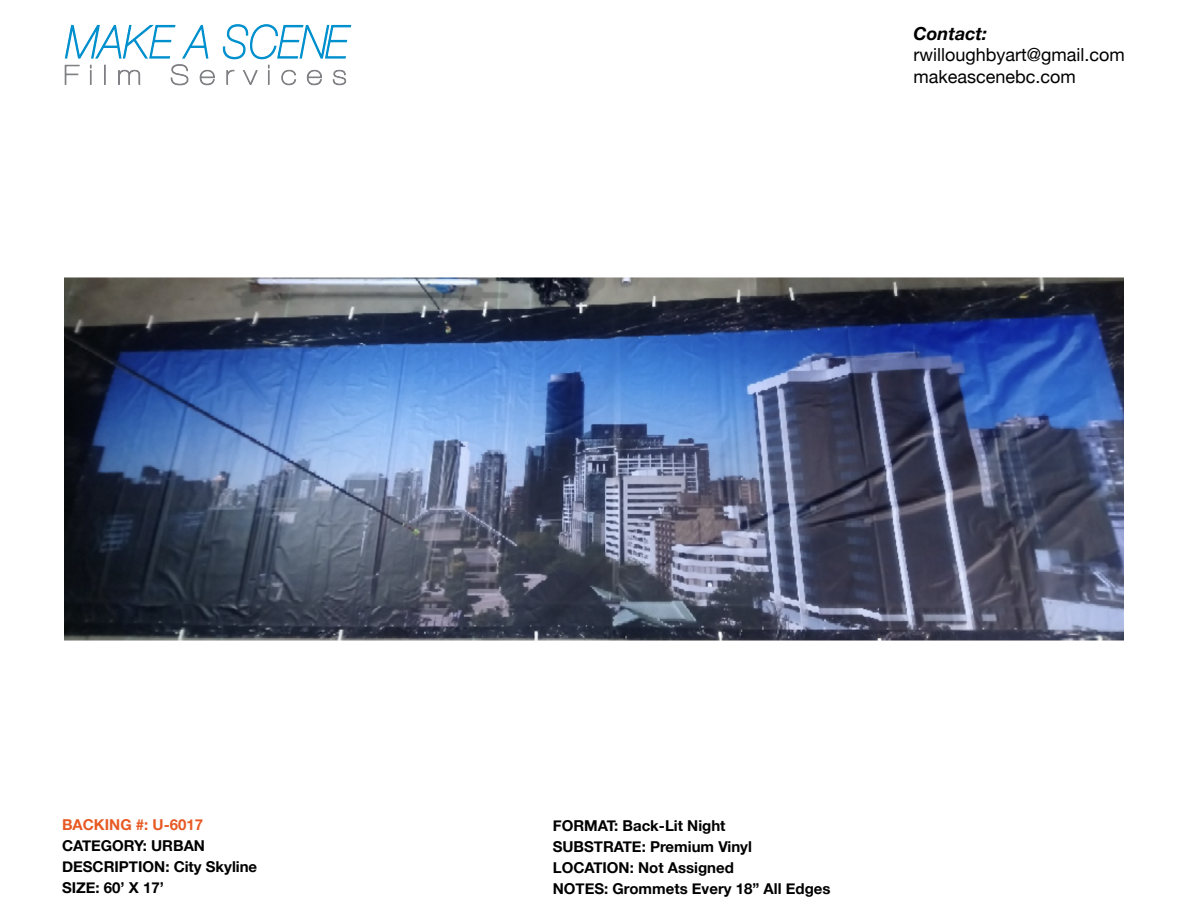
<style>
.page{position:relative;width:1188px;height:918px;background:#fff}
.page>*{position:absolute;margin:0;border:0;box-sizing:border-box;transform-origin:0 0}
.t1{font:18px/21.6px "Helvetica Neue";color:#000}
.t2{font:italic 700 18px "Helvetica Neue";color:#000}
.t3{font:700 15px/21px "Helvetica Neue";color:#000}
.t4{font:700 15px "Helvetica Neue";color:#e75a24}
</style>
<div class="page">
<svg style="left:64px;top:24px;width:151px;height:62px"></svg>
<svg style="left:222px;top:24px;width:130px;height:62px"></svg>
<img style="left:65px;top:277px;width:1058px;height:364px">
<p class="t4" style="left:62px;top:812px;width:143px">BACKING #: U-6017</p>
<p class="t3" style="left:62px;top:835px;width:197px">CATEGORY: URBAN<br>DESCRIPTION: City Skyline<br>SIZE: 60’ X 17’</p>
<p class="t2" style="left:914px;top:19px;width:75px">Contact:</p>
<p class="t1" style="left:914px;top:45px;width:213px">rwilloughbyart@gmail.com makeascenebc.com</p>
<p class="t3" style="left:553px;top:816px;width:279px">FORMAT: Back-Lit Night<br>SUBSTRATE: Premium Vinyl<br>LOCATION: Not Assigned<br>NOTES: Grommets Every 18” All Edges</p>
</div>
